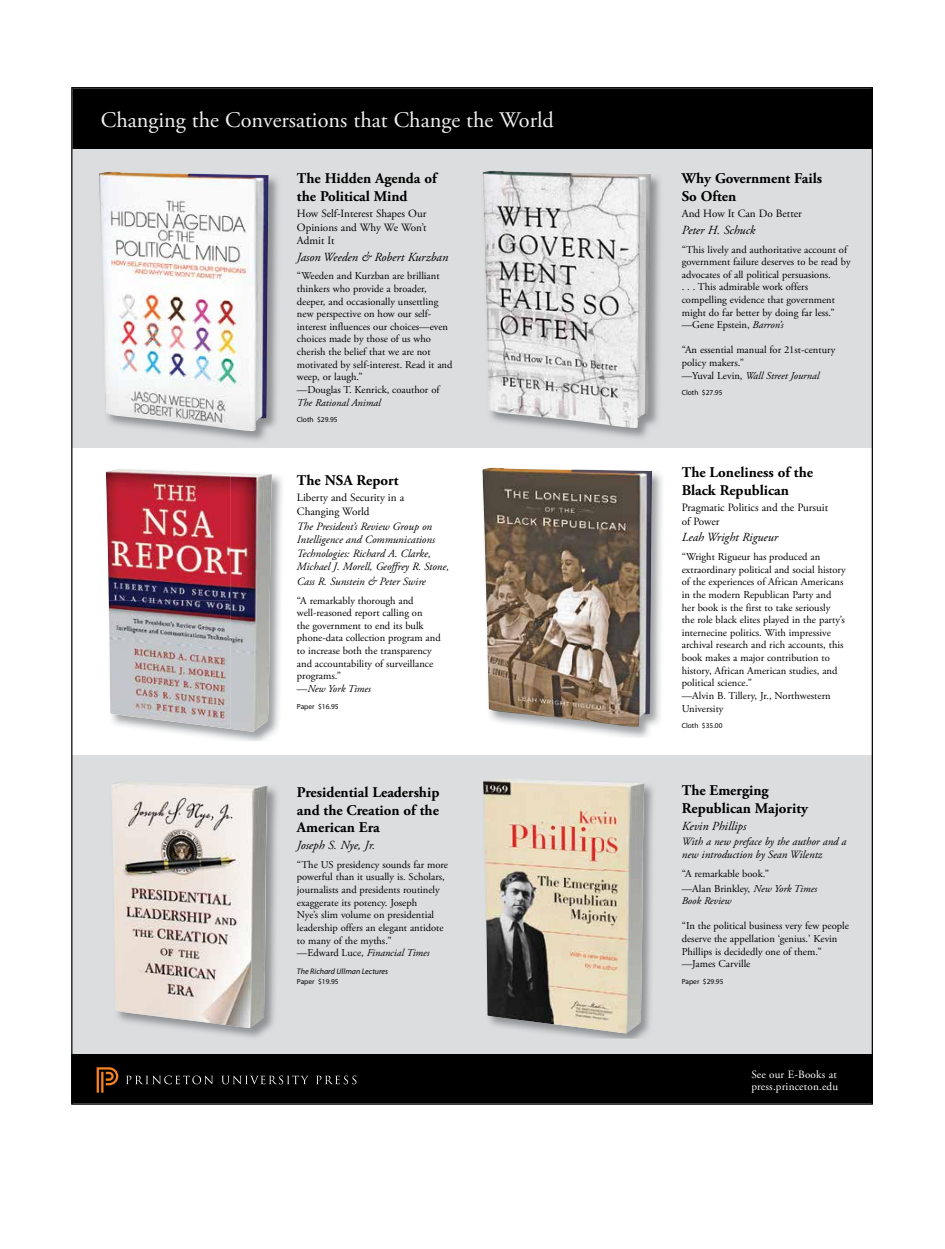
<style>
.page{position:relative;width:945px;height:1249px;background:#fff}
.page>*{position:absolute;margin:0;border:0;box-sizing:border-box;transform-origin:0 0}
.t1{font:22.25px "Adobe Garamond Pro";color:#f1f1f2}
.t2{font:700 14.88px/17.9px "Adobe Garamond Pro";color:#000}
.t3{font:italic 12.38px "Adobe Garamond Pro";color:#000}
.t4{font:italic 11.12px/13.4px "Adobe Garamond Pro";color:#000}
.t5{font:11.12px/13.4px "Adobe Garamond Pro";color:#000}
.t6{font:11.12px/12.4px "Adobe Garamond Pro";letter-spacing:.015em;color:#fff}
.t7{font:10.5px/12.6px "Adobe Garamond Pro";color:#000}
.t8{font:italic 10.5px "Adobe Garamond Pro";color:#000}
.t9{font:italic 8px "Myriad Pro";color:#000}
.t10{font:7.38px "Myriad Pro";color:#000}
.s1{font-style:italic}
</style>
<div class="page">
<div style="left:72px;top:148px;width:800px;height:300px;background:#dcddde"></div>
<div style="left:72px;top:755px;width:800px;height:300px;background:#dcddde"></div>
<img style="left:493px;top:467px;width:169px;height:270px">
<img style="left:482px;top:468px;width:170px;height:259px">
<img style="left:105px;top:472px;width:177px;height:269px">
<img style="left:106px;top:469px;width:125px;height:132px">
<img style="left:230px;top:473px;width:42px;height:259px">
<img style="left:109px;top:600px;width:122px;height:129px">
<div style="left:73px;top:89px;width:799px;height:59px;background:#000"></div>
<div style="left:72px;top:88px;width:801px;height:61px;border:1px solid #000"></div>
<div style="left:72px;top:1054px;width:800px;height:49px;background:#000"></div>
<svg style="left:97px;top:1067px;width:21px;height:25px"></svg>
<svg style="left:126px;top:1075px;width:87px;height:9px"></svg>
<svg style="left:316px;top:1075px;width:40px;height:9px"></svg>
<svg style="left:221px;top:1075px;width:88px;height:9px"></svg>
<img style="left:529px;top:784px;width:124px;height:254px">
<img style="left:483px;top:779px;width:121px;height:127px">
<img style="left:604px;top:782px;width:40px;height:251px">
<img style="left:486px;top:906px;width:118px;height:124px">
<img style="left:179px;top:786px;width:98px;height:252px">
<img style="left:112px;top:782px;width:155px;height:246px">
<img style="left:560px;top:176px;width:100px;height:262px">
<img style="left:482px;top:171px;width:169px;height:257px">
<img style="left:178px;top:177px;width:100px;height:264px">
<img style="left:99px;top:172px;width:170px;height:259px">
<h1 class="t1" style="left:101px;top:107px;width:455px">Changing the Conversations that Change the World</h1>
<h2 class="t2" style="left:297px;top:170px;width:141px">The Hidden Agenda of the Political Mind</h2>
<p class="t5" style="left:297px;top:207px;width:131px;text-align:justify">How Self-Interest Shapes Our Opinions and Why We Won’t Admit It</p>
<p class="t3" style="left:297px;top:249px;width:153px">Jason Weeden &amp; Robert Kurzban</p>
<p class="t7" style="left:297px;top:270px;width:157px">“Weeden and Kurzban are brilliant thinkers who provide a broader, deeper, and occasionally unsettling new perspective on how our self&shy;interest influences our choices—even choices made by those of us who cherish the belief that we are not motivated by self-interest. Read it and weep, or laugh.”<br>—Douglas T. Kenrick, coauthor of</p>
<p class="t8" style="left:297px;top:396px;width:85px">The Rational Animal</p>
<p class="t10" style="left:297px;top:415px;width:42px">Cloth $29.95</p>
<h2 class="t2" style="left:297px;top:472px;width:103px">The NSA Report</h2>
<p class="t5" style="left:297px;top:491px;width:109px">Liberty and Security in a<br>Changing World</p>
<p class="t4" style="left:297px;top:520px;width:154px">The President’s Review Group on Intelligence and Communications Technologies: Richard A. Clarke, Michael J. Morell, Geoffrey R. Stone,</p>
<p class="t4" style="left:297px;top:575px;width:130px">Cass R. Sunstein &amp; Peter Swire</p>
<p class="t7" style="left:297px;top:594px;width:145px">“A remarkably thorough and well-reasoned report calling on<br>the government to end its bulk phone-data collection program and to increase both the transparency and accountability of surveillance programs.”<br>—<span class="s1">New York Times</span></p>
<p class="t10" style="left:297px;top:702px;width:43px">Paper $16.95</p>
<h2 class="t2" style="left:297px;top:783px;width:144px;text-align:justify">Presidential Leadership and the Creation of the American Era</h2>
<p class="t3" style="left:297px;top:837px;width:80px">Joseph S. Nye, Jr.</p>
<p class="t7" style="left:297px;top:858px;width:153px">“The US presidency sounds far more powerful than it usually is. Scholars, journalists and presidents routinely exaggerate its potency. Joseph<br>Nye’s slim volume on presidential leadership offers an elegant antidote to many of the myths.”<br>—Edward Luce, <span class="s1">Financial Times</span></p>
<p class="t9" style="left:297px;top:966px;width:93px">The Richard Ullman Lectures</p>
<p class="t10" style="left:297px;top:977px;width:43px">Paper $19.95</p>
<h2 class="t2" style="left:682px;top:170px;width:142px">Why Government Fails<br>So Often</h2>
<p class="t5" style="left:682px;top:207px;width:122px">And How It Can Do Better</p>
<p class="t3" style="left:682px;top:222px;width:75px">Peter H. Schuck</p>
<p class="t7" style="left:682px;top:243px;width:170px">“This lively and authoritative account of government failure deserves to be read by advocates of all political persuasions.<br>. . . This admirable work offers compelling evidence that government might do far better by doing far less.” —Gene Epstein, <span class="s1">Barron’s</span></p>
<p class="t7" style="left:682px;top:344px;width:155px">“An essential manual for 21st-century policy makers.”<br>—Yuval Levin, <span class="s1">Wall Street Journal</span></p>
<p class="t10" style="left:682px;top:388px;width:42px">Cloth $27.95</p>
<h2 class="t2" style="left:682px;top:464px;width:133px">The Loneliness of the<br>Black Republican</h2>
<p class="t5" style="left:682px;top:501px;width:148px">Pragmatic Politics and the Pursuit of Power</p>
<p class="t3" style="left:682px;top:530px;width:98px">Leah Wright Rigueur</p>
<p class="t7" style="left:682px;top:551px;width:166px">“Wright Rigueur has produced an extraordinary political and social history of the experiences of African Americans in the modern Republican Party and her book is the first to take seriously<br>the role black elites played in the party’s internecine politics. With impressive archival research and rich accounts, this book makes a major contribution to history, African American studies, and political science.”<br>—Alvin B. Tillery, Jr., Northwestern University</p>
<p class="t10" style="left:682px;top:721px;width:42px">Cloth $35.00</p>
<h2 class="t2" style="left:682px;top:782px;width:128px">The Emerging<br>Republican Majority</h2>
<p class="t3" style="left:682px;top:818px;width:66px">Kevin Phillips</p>
<p class="t4" style="left:682px;top:835px;width:166px">With a new preface by the author and a new introduction by Sean Wilentz</p>
<p class="t7" style="left:682px;top:866px;width:137px;line-height:14.9px">“A remarkable book.”<br>—Alan Brinkley, <span class="s1">New York Times</span></p>
<p class="t8" style="left:682px;top:895px;width:51px">Book Review</p>
<p class="t7" style="left:682px;top:920px;width:169px">“In the political business very few people deserve the appellation ‘genius.’ Kevin Phillips is decidedly one of them.” —James Carville</p>
<p class="t10" style="left:682px;top:977px;width:43px">Paper $29 .95</p>
<p class="t6" style="left:751px;top:1068px;width:88px">See our E-Books at press.princeton.edu</p>
</div>
